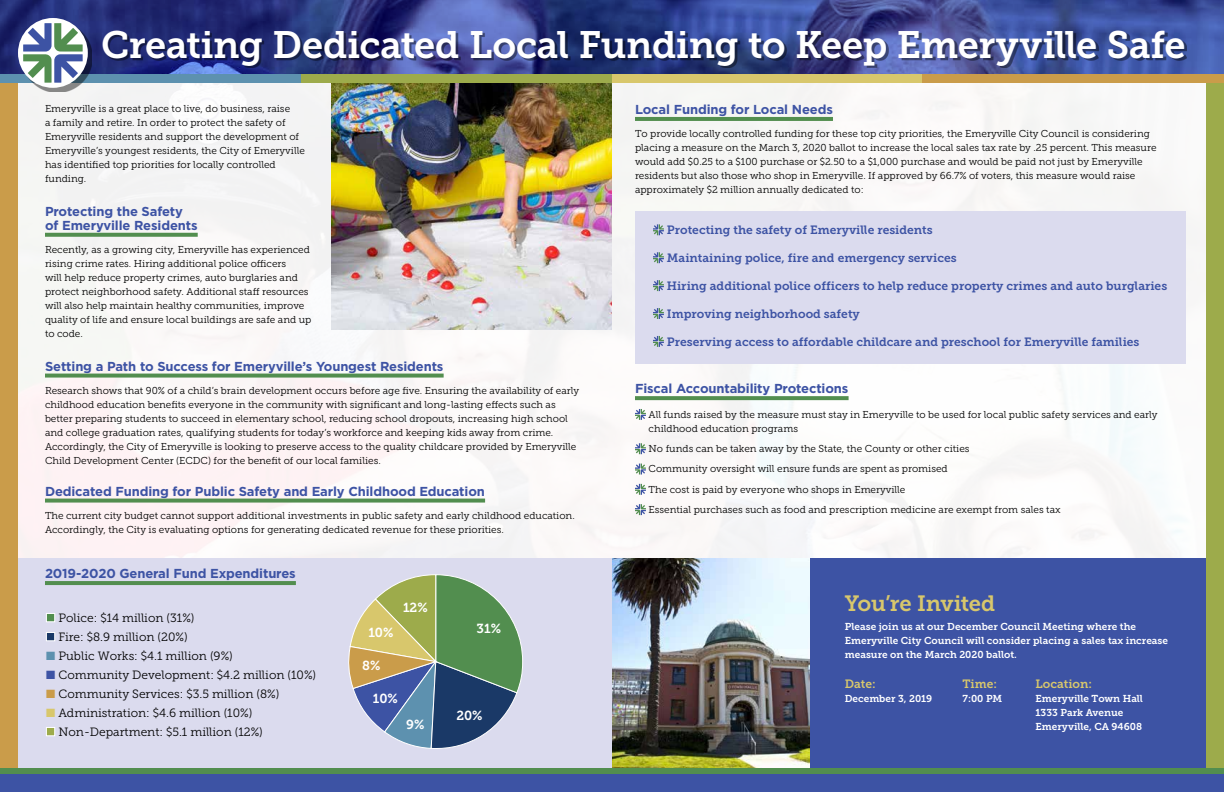
<style>
.page{position:relative;width:1224px;height:792px;background:#fff}
.page>*{position:absolute;margin:0;border:0;box-sizing:border-box;transform-origin:0 0}
.t1{font:38px "Museo Slab 700";letter-spacing:-.015em;color:#fff}
.t2{font:22px "Museo Slab 700";letter-spacing:-.02em;color:#d8c76c}
.t3{font:13.1px "Museo Slab 700";color:#fff}
.t4{font:700 13px/14px "Gotham";letter-spacing:-.01em;color:#3d53a4}
.t5{font:12px "Museo Slab 700";color:#3d53a4}
.t6{font:12px "Museo Slab 300";color:#000}
.t7{font:12px "Museo Slab 700";color:#d8c76c}
.t8{font:10px/14px "Museo Slab 300";color:#000}
.t9{font:10px/14px "Museo Slab 700";color:#fff}
.s1{color:#528e4f}
.s2{color:#1a3967}
.s3{color:#5d91af}
.s4{color:#3d53a4}
.s5{color:#ca9c4a}
.s6{color:#d8c76c}
.s7{color:#9dab4b}
</style>
<div class="page">
<div style="left:0;top:78px;width:1224px;height:714px;background:#faf7f7"></div>
<div style="left:18px;top:558px;width:594px;height:210px;background:#dbdbee"></div>
<div style="left:635px;top:212px;width:551px;height:152px;background:#dbdbee"></div>
<div style="left:1206px;top:78px;width:18px;height:714px;background:#9dab4b"></div>
<div style="left:0;top:77px;width:18px;height:715px;background:#ca9c4a"></div>
<svg style="left:0;top:0;width:1224px;height:74px;background:#35448d"></svg>
<div style="left:105px;top:33px;width:1082px;height:35px;background:#000;opacity:.45"></div>
<img style="left:331px;top:83px;width:281px;height:246px">
<svg style="left:45px;top:233px;width:153px;height:4px"></svg>
<svg style="left:45px;top:374px;width:399px;height:4px;background:#649961"></svg>
<svg style="left:45px;top:499px;width:440px;height:4px;background:#649961"></svg>
<hr style="left:45px;top:581px;width:251px;height:4px;background:#528e4f">
<hr style="left:635px;top:117px;width:198px;height:4px;background:#528e4f">
<svg style="left:653px;top:224px;width:11px;height:11px"></svg>
<svg style="left:653px;top:252px;width:11px;height:11px"></svg>
<svg style="left:653px;top:280px;width:11px;height:11px"></svg>
<svg style="left:653px;top:308px;width:11px;height:11px"></svg>
<svg style="left:653px;top:336px;width:11px;height:11px"></svg>
<div style="left:0;top:74px;width:302px;height:9px;background:#5d91af"></div>
<div style="left:302px;top:74px;width:310px;height:9px;background:#9dab4b"></div>
<div style="left:612px;top:74px;width:310px;height:9px;background:#d8c76c"></div>
<div style="left:922px;top:74px;width:302px;height:9px;background:#ca9c4a"></div>
<div style="left:22px;top:22px;width:70px;height:70px;background:#000;opacity:.45"></div>
<div style="left:18px;top:18px;width:70px;height:70px;background:#fff;border-radius:50%"></div>
<svg style="left:23px;top:23px;width:60px;height:60px"></svg>
<div style="left:612px;top:558px;width:594px;height:210px;background:#3d53a4"></div>
<img style="left:612px;top:558px;width:198px;height:210px">
<svg style="left:635px;top:396px;width:214px;height:4px"></svg>
<svg style="left:635px;top:409px;width:11px;height:11px"></svg>
<svg style="left:635px;top:443px;width:11px;height:11px"></svg>
<svg style="left:635px;top:464px;width:11px;height:10px"></svg>
<svg style="left:635px;top:484px;width:11px;height:11px"></svg>
<svg style="left:635px;top:504px;width:11px;height:11px"></svg>
<div style="left:0;top:774px;width:1224px;height:18px;background:#3d53a4"></div>
<div style="left:0;top:768px;width:1224px;height:6px;background:#528e4f"></div>
<svg style="left:348px;top:574px;width:175px;height:175px"></svg>
<h1 class="t1" style="left:101px;top:23px;width:1086px">Creating Dedicated Local Funding to Keep Emeryville Safe</h1>
<p class="t8" style="left:45px;top:102px;width:261px">Emeryville is a great place to live, do business, raise<br>a family and retire. In order to protect the safety of Emeryville residents and support the development of Emeryville’s youngest residents, the City of Emeryville has identified top priorities for locally controlled funding.</p>
<h3 class="t4" style="left:45px;top:204px;width:154px">Protecting the Safety of Emeryville Residents</h3>
<p class="t8" style="left:45px;top:242px;width:268px">Recently, as a growing city, Emeryville has experienced rising crime rates. Hiring additional police officers<br>will help reduce property crimes, auto burglaries and protect neighborhood safety. Additional staff resources will also help maintain healthy communities, improve quality of life and ensure local buildings are safe and up to code.</p>
<h3 class="t4" style="left:45px;top:359px;width:400px">Setting a Path to Success for Emeryville’s Youngest Residents</h3>
<p class="t8" style="left:45px;top:383px;width:536px">Research shows that 90% of a child’s brain development occurs before age five. Ensuring the availability of early childhood education benefits everyone in the community with significant and long-lasting effects such as better preparing students to succeed in elementary school, reducing school dropouts, increasing high school and college graduation rates, qualifying students for today’s workforce and keeping kids away from crime.<br>Accordingly, the City of Emeryville is looking to preserve access to the quality childcare provided by Emeryville Child Development Center (ECDC) for the benefit of our local families.</p>
<h3 class="t4" style="left:45px;top:484px;width:441px">Dedicated Funding for Public Safety and Early Childhood Education</h3>
<p class="t8" style="left:45px;top:508px;width:531px">The current city budget cannot support additional investments in public safety and early childhood education.<br>Accordingly, the City is evaluating options for generating dedicated revenue for these priorities.</p>
<h3 class="t4" style="left:45px;top:566px;width:252px">2019-2020 General Fund Expenditures</h3>
<h3 class="t4" style="left:635px;top:102px;width:199px">Local Funding for Local Needs</h3>
<p class="t8" style="left:635px;top:127px;width:523px">To provide locally controlled funding for these top city priorities, the Emeryville City Council is considering placing a measure on the March 3, 2020 ballot to increase the local sales tax rate by .25 percent. This measure would add $0.25 to a $100 purchase or $2.50 to a $1,000 purchase and would be paid not just by Emeryville residents but also those who shop in Emeryville. If approved by 66.7% of voters, this measure would raise approximately $2 million annually dedicated to:</p>
<p class="t5" style="left:667px;top:223px;width:267px">Protecting the safety of Emeryville residents</p>
<p class="t5" style="left:667px;top:251px;width:291px">Maintaining police, fire and emergency services</p>
<p class="t5" style="left:667px;top:279px;width:502px">Hiring additional police officers to help reduce property crimes and auto burglaries</p>
<p class="t5" style="left:667px;top:307px;width:194px">Improving neighborhood safety</p>
<p class="t5" style="left:667px;top:335px;width:474px">Preserving access to affordable childcare and preschool for Emeryville families</p>
<h3 class="t4" style="left:635px;top:381px;width:215px">Fiscal Accountability Protections</h3>
<p class="t8" style="left:649px;top:408px;width:511px">All funds raised by the measure must stay in Emeryville to be used for local public safety services and early childhood education programs</p>
<p class="t8" style="left:649px;top:439px;width:414px;line-height:20.3px">No funds can be taken away by the State, the County or other cities<br>Community oversight will ensure funds are spent as promised<br>The cost is paid by everyone who shops in Emeryville<br>Essential purchases such as food and prescription medicine are exempt from sales tax</p>
<p class="t6" style="left:46px;top:611px;width:150px"><span class="s1">■</span> Police: $14 million (31%)</p>
<p class="t6" style="left:46px;top:630px;width:143px"><span class="s2">■</span> Fire: $8.9 million (20%)</p>
<p class="t6" style="left:46px;top:649px;width:188px"><span class="s3">■</span> Public Works: $4.1 million (9%)</p>
<p class="t6" style="left:46px;top:668px;width:272px"><span class="s4">■</span> Community Development: $4.2 million (10%)</p>
<p class="t6" style="left:46px;top:687px;width:235px"><span class="s5">■</span> Community Services: $3.5 million (8%)</p>
<p class="t6" style="left:46px;top:706px;width:208px"><span class="s6">■</span> Administration: $4.6 million (10%)</p>
<p class="t6" style="left:46px;top:725px;width:218px"><span class="s7">■</span> Non-Department: $5.1 million (12%)</p>
<h3 class="t3" style="left:368px;top:625px;width:27px">10%</h3>
<h3 class="t3" style="left:362px;top:658px;width:20px">8%</h3>
<h3 class="t3" style="left:403px;top:600px;width:26px">12%</h3>
<h3 class="t3" style="left:373px;top:691px;width:27px">10%</h3>
<h3 class="t3" style="left:406px;top:717px;width:20px">9%</h3>
<h3 class="t3" style="left:477px;top:621px;width:26px">31%</h3>
<h3 class="t3" style="left:456px;top:708px;width:28px">20%</h3>
<h2 class="t2" style="left:845px;top:591px;width:152px">You’re Invited</h2>
<p class="t9" style="left:845px;top:619px;width:325px">Please join us at our December Council Meeting where the<br>Emeryville City Council will consider placing a sales tax increase measure on the March 2020 ballot.</p>
<p class="t7" style="left:845px;top:677px;width:32px">Date:</p>
<p class="t9" style="left:845px;top:691px;width:89px">December 3, 2019</p>
<p class="t7" style="left:963px;top:677px;width:36px">Time:</p>
<p class="t9" style="left:963px;top:691px;width:41px">7:00 PM</p>
<p class="t7" style="left:1036px;top:677px;width:58px">Location:</p>
<p class="t9" style="left:1036px;top:691px;width:109px">Emeryville Town Hall<br>1333 Park Avenue<br>Emeryville, CA 94608</p>
</div>
